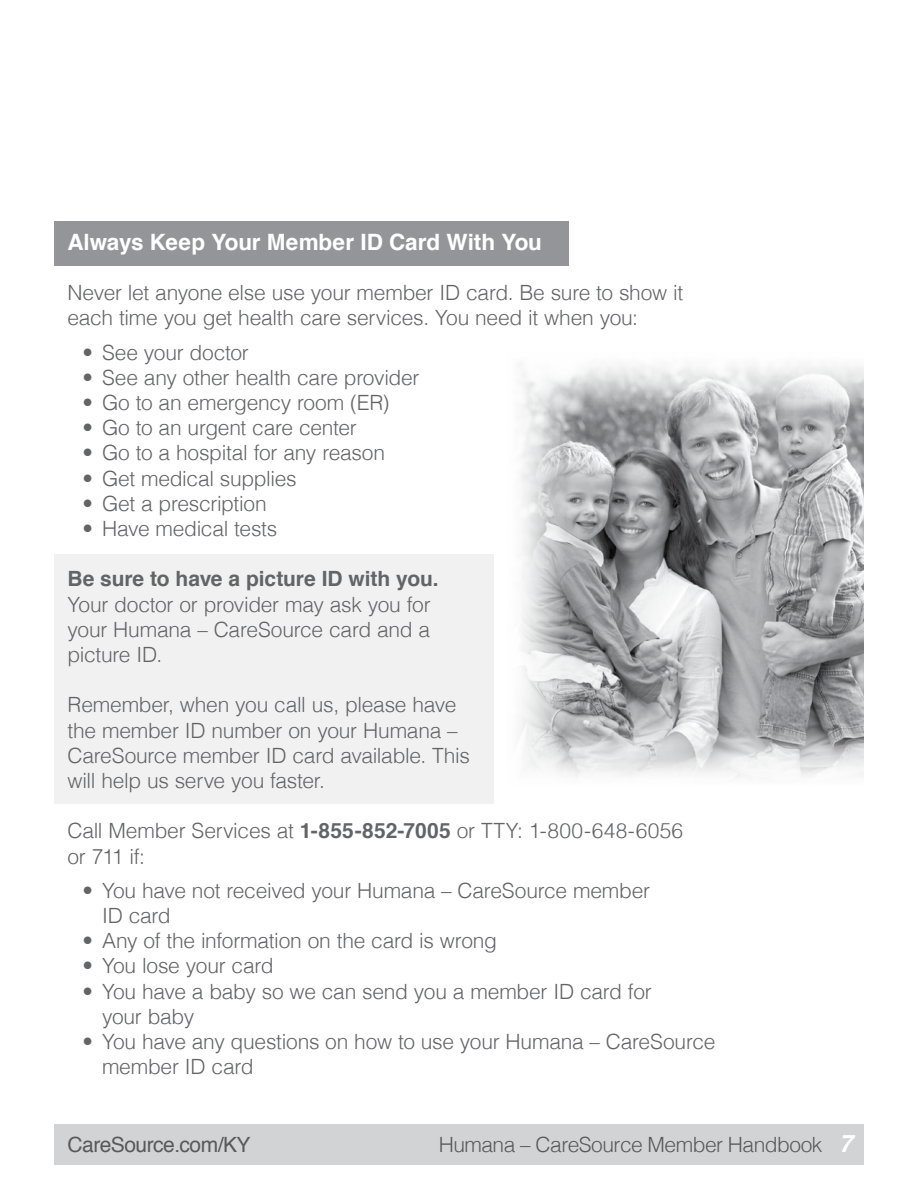
<style>
.page{position:relative;width:918px;height:1188px;background:#fff}
.page>*{position:absolute;margin:0;border:0;box-sizing:border-box;transform-origin:0 0}
.t1{font:700 22.5px "Helvetica";letter-spacing:-.005em;color:#fff}
.t2{font:300 21px/25.2px "Helvetica";letter-spacing:-.015em;color:#636466}
.t3{font:300 21px "Helvetica";letter-spacing:-.025em;color:#58595b}
.t4{font:700 21px "Helvetica";letter-spacing:-.005em;color:#636466}
.t5{font:21px "Helvetica";letter-spacing:-.025em;color:#58595b}
.s1{font-weight:700}
.s2{font-weight:700;font-style:italic;font-size:24px;color:#fff}
</style>
<div class="page">
<div style="left:54px;top:1125px;width:810px;height:40px;background:#d1d3d4"></div>
<img style="left:521px;top:366px;width:343px;height:411px">
<div style="left:54px;top:221px;width:514px;height:44px;background:#939598"></div>
<div style="left:54px;top:555px;width:440px;height:249px;background:#f1f1f2"></div>
<p class="t1" style="left:68px;top:224px;width:476px">Always Keep Your Member ID Card With You</p>
<p class="t2" style="left:68px;top:279px;width:617px">Never let anyone else use your member ID card. Be sure to show it each time you get health care services. You need it when you:</p>
<p class="t2" style="left:82px;top:338px;width:168px">• See your doctor</p>
<p class="t2" style="left:82px;top:363px;width:339px">• See any other health care provider</p>
<p class="t2" style="left:82px;top:388px;width:309px">• Go to an emergency room (ER)</p>
<p class="t2" style="left:82px;top:414px;width:276px">• Go to an urgent care center</p>
<p class="t2" style="left:82px;top:439px;width:304px">• Go to a hospital for any reason</p>
<p class="t2" style="left:82px;top:464px;width:216px">• Get medical supplies</p>
<p class="t2" style="left:82px;top:489px;width:186px">• Get a prescription</p>
<p class="t2" style="left:82px;top:514px;width:196px">• Have medical tests</p>
<p class="t4" style="left:68px;top:562px;width:373px">Be sure to have a picture ID with you.</p>
<p class="t2" style="left:68px;top:590px;width:365px;text-align:justify">Your doctor or provider may ask you for your Humana – CareSource card and a picture ID.</p>
<p class="t2" style="left:68px;top:691px;width:404px">Remember, when you call us, please have the member ID number on your Humana – CareSource member ID card available. This will help us serve you faster.</p>
<p class="t2" style="left:68px;top:817px;width:617px">Call Member Services at <span class="s1">1-855-852-7005</span> or TTY: 1-800-648-6056 or 711 if:</p>
<p class="t2" style="left:102px;top:876px;width:550px;text-indent:-20px">• You have not received your Humana – CareSource member<br>ID card</p>
<p class="t2" style="left:82px;top:927px;width:416px">• Any of the information on the card is wrong</p>
<p class="t2" style="left:82px;top:952px;width:193px">• You lose your card</p>
<p class="t2" style="left:102px;top:977px;width:551px;text-indent:-20px">• You have a baby so we can send you a member ID card for your baby</p>
<p class="t2" style="left:102px;top:1027px;width:615px;text-indent:-20px">• You have any questions on how to use your Humana – CareSource member ID card</p>
<p class="t5" style="left:68px;top:1128px;width:184px">CareSource.com/KY</p>
<p class="t3" style="left:439px;top:1127px;width:415px">Humana – CareSource Member Handbook <span class="s2">7</span></p>
</div>
